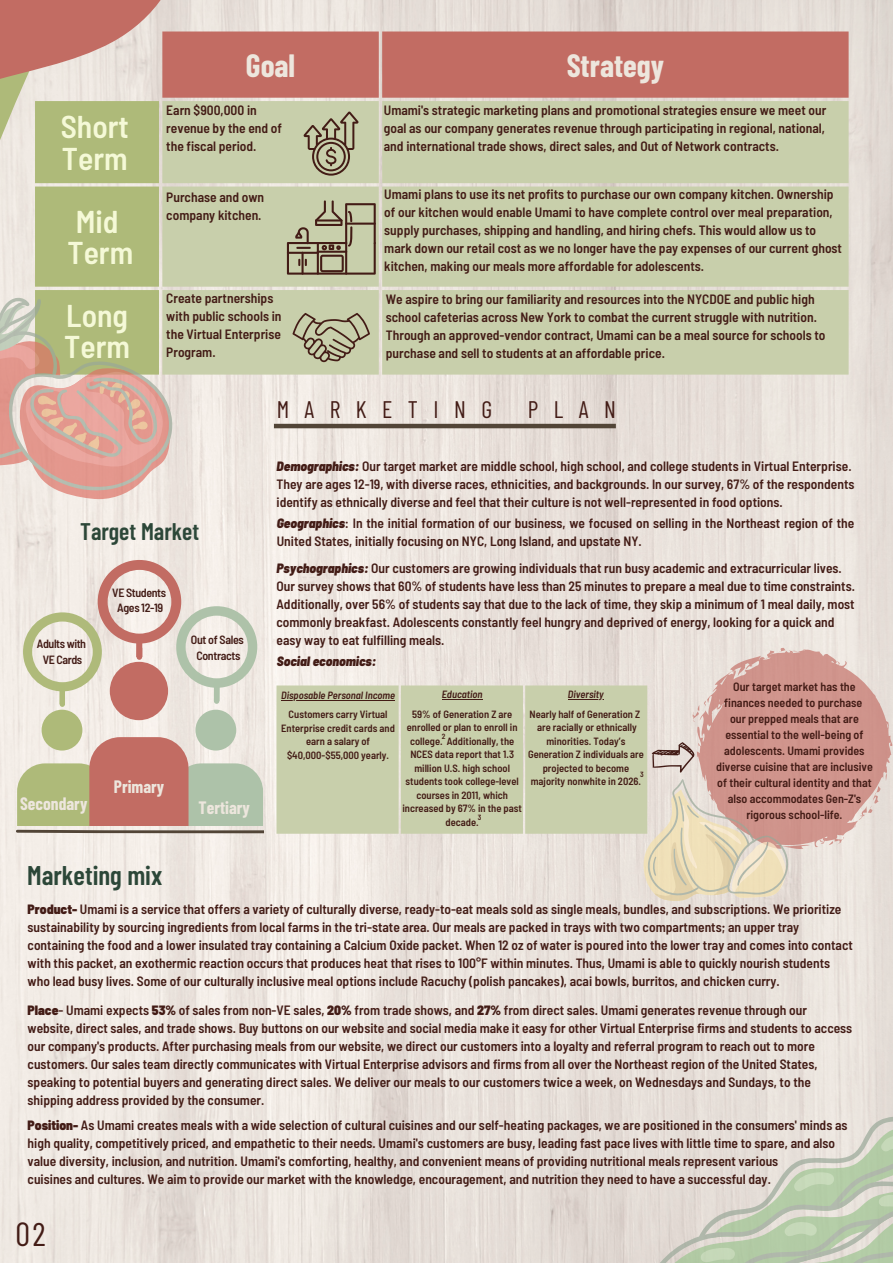
<style>
.page{position:relative;width:893px;height:1264px;background:#fff}
.page>*{position:absolute;margin:0;border:0;box-sizing:border-box;transform-origin:0 0}
.t1{font:33px "Barlow Condensed";color:#431c16}
.t2{font:600 semi-condensed 31.5px/31.5px "Barlow";color:#f5f9d7}
.t3{font:700 31.5px "Barlow Condensed";color:#ede6dd}
.t4{font:600 27px "Barlow Condensed";color:#2c4738}
.t5{font:600 24px "Barlow Condensed";color:#2c4738}
.t6{font:23.85px "Barlow Condensed";letter-spacing:.645em;color:#431c16}
.t7{font:700 17.55px "Barlow Condensed";color:#ede6dd}
.t8{font:600 semi-condensed 13.5px/18px "Barlow";color:#431c16}
.t9{font:italic 900 semi-condensed 13.5px "Barlow";color:#431c16}
.t10{font:600 semi-condensed 12px/16px "Barlow";color:#431c16;text-align:center}
.t11{font:600 semi-condensed 12px/15.9px "Barlow";letter-spacing:-.03em;color:#431c16;text-align:center}
.t12{font:600 semi-condensed 12px/15.9px "Barlow";letter-spacing:-.025em;color:#431c16;text-align:center}
.t13{font:600 semi-condensed 12px/15.9px "Barlow";letter-spacing:-.035em;color:#431c16;text-align:center}
.t14{font:600 semi-condensed 10.5px/13.5px "Barlow";color:#431c16;text-align:center}
.t15{font:italic 600 semi-condensed 10.5px "Barlow";color:#431c16}
.t16{font:600 semi-condensed 7.5px "Barlow";color:#431c16}
.s1{font-weight:900;font-style:italic}
.s2{font-weight:900}
</style>
<div class="page">
<img style="left:0;top:0;width:892px;height:1262px">
<svg style="left:205px;top:0;width:114px;height:101px;background:#eae3dd"></svg>
<svg style="left:0;top:0;width:205px;height:101px;background:#d5aaa1"></svg>
<div style="left:162px;top:31px;width:686px;height:67px;background:#c26c63"></div>
<div style="left:174px;top:101px;width:674px;height:273px;background:#c8cfab"></div>
<svg style="left:16px;top:737px;width:247px;height:96px;background:#c1a690"></svg>
<div style="left:42px;top:709px;width:40px;height:41px;background:#aeba79;border-radius:50%"></div>
<div style="left:195px;top:709px;width:41px;height:41px;background:#adc2a9;border-radius:50%"></div>
<div style="left:110px;top:661px;width:58px;height:59px;background:#c26c63;border-radius:50%"></div>
<svg style="left:23px;top:560px;width:234px;height:147px;background:#e2d4c9"></svg>
<hr style="left:274px;top:424px;width:341px;height:4px;background:#524537">
<svg style="left:601px;top:1098px;width:291px;height:164px;background:#e3dbd5"></svg>
<svg style="left:646px;top:1108px;width:246px;height:154px;background:#d3d5c6"></svg>
<svg style="left:0;top:101px;width:174px;height:398px;background:#c8bd98"></svg>
<svg style="left:303px;top:112px;width:55px;height:64px;background:#a7a286"></svg>
<svg style="left:287px;top:200px;width:89px;height:75px;background:#a8a487"></svg>
<hr style="left:315px;top:219px;width:27px;height:2px;background:#431c16">
<svg style="left:292px;top:313px;width:78px;height:49px;background:#adab8d"></svg>
<div style="left:276px;top:685px;width:345px;height:148px;background:#c8cfab"></div>
<hr style="left:281px;top:700px;width:114px;height:1px;background:#431c16">
<hr style="left:441px;top:699px;width:41px;height:1px;background:#431c16">
<hr style="left:568px;top:699px;width:35px;height:1px;background:#431c16">
<svg style="left:621px;top:648px;width:271px;height:268px;background:#dbbeb2"></svg>
<h2 class="t2" style="left:61px;top:110px;width:70px">Short<br>Term</h2>
<h2 class="t2" style="left:67px;top:204px;width:67px">Mid<br>Term</h2>
<h2 class="t2" style="left:64px;top:298px;width:67px">Long<br>Term</h2>
<h2 class="t3" style="left:246px;top:45px;width:51px">Goal</h2>
<h2 class="t3" style="left:566px;top:45px;width:99px">Strategy</h2>
<p class="t8" style="left:166px;top:101px;width:117px">Earn $900,000 in revenue by the end of the fiscal period.</p>
<p class="t8" style="left:166px;top:187px;width:99px">Purchase and own company kitchen.</p>
<p class="t8" style="left:166px;top:288px;width:117px">Create partnerships with public schools in the Virtual Enterprise<br>Program.</p>
<p class="t8" style="left:384px;top:101px;width:444px;text-align:justify">Umami's strategic marketing plans and promotional strategies ensure we meet our goal as our company generates revenue through participating in regional, national, and international trade shows, direct sales, and Out of Network contracts.</p>
<p class="t8" style="left:384px;top:185px;width:459px">Umami plans to use its net profits to purchase our own company kitchen. Ownership of our kitchen would enable Umami to have complete control over meal preparation, supply purchases, shipping and handling, and hiring chefs. This would allow us to mark down our retail cost as we no longer have the pay expenses of our current ghost kitchen, making our meals more affordable for adolescents.</p>
<p class="t8" style="left:386px;top:289px;width:441px">We aspire to bring our familiarity and resources into the NYCDOE and public high school cafeterias across New York to combat the current struggle with nutrition.<br>Through an approved-vendor contract, Umami can be a meal source for schools to purchase and sell to students at an affordable price.</p>
<h3 class="t6" style="left:277px;top:394px;width:217px">MARKETING</h3>
<h3 class="t6" style="left:528px;top:394px;width:89px">PLAN</h3>
<p class="t8" style="left:276px;top:456px;width:579px"><span class="s1">Demographics:</span> Our target market are middle school, high school, and college students in Virtual Enterprise.<br>They are ages 12-19, with diverse races, ethnicities, and backgrounds. In our survey, 67% of the respondents identify as ethnically diverse and feel that their culture is not well-represented in food options.</p>
<h3 class="t5" style="left:80px;top:515px;width:121px">Target Market</h3>
<p class="t13" style="left:37px;top:635px;width:51px">Adults with<br>VE Cards</p>
<p class="t11" style="left:112px;top:583px;width:55px">VE Students<br>Ages 12-19</p>
<p class="t12" style="left:191px;top:631px;width:54px">Out of Sales<br>Contracts</p>
<p class="t7" style="left:114px;top:776px;width:52px">Primary</p>
<p class="t7" style="left:20px;top:792px;width:69px">Secondary</p>
<p class="t7" style="left:198px;top:796px;width:53px">Tertiary</p>
<h3 class="t4" style="left:27px;top:858px;width:137px">Marketing mix</h3>
<p class="t8" style="left:277px;top:514px;width:579px"><span class="s1">Geographics</span>: In the initial formation of our business, we focused on selling in the Northeast region of the<br>United States, initially focusing on NYC, Long Island, and upstate NY.</p>
<p class="t8" style="left:276px;top:558px;width:580px"><span class="s1">Psychographics:</span> Our customers are growing individuals that run busy academic and extracurricular lives.<br>Our survey shows that 60% of students have less than 25 minutes to prepare a meal due to time constraints.<br>Additionally, over 56% of students say that due to the lack of time, they skip a minimum of 1 meal daily, most commonly breakfast. Adolescents constantly feel hungry and deprived of energy, looking for a quick and easy way to eat fulfilling meals.</p>
<p class="t9" style="left:277px;top:652px;width:101px">Social economics:</p>
<p class="t15" style="left:281px;top:688px;width:115px">Disposable Personal Income</p>
<p class="t14" style="left:281px;top:707px;width:115px">Customers carry Virtual<br>Enterprise credit cards and earn a salary of $40,000-$55,000 yearly.</p>
<p class="t15" style="left:441px;top:688px;width:42px">Education</p>
<p class="t14" style="left:402px;top:706px;width:121px">59% of Generation Z are enrolled or plan to enroll in college. Additionally, the<br>NCES data report that 1.3 million U.S. high school students took college-level courses in 2011, which increased by 67% in the past decade.</p>
<p class="t15" style="left:568px;top:688px;width:37px">Diversity</p>
<p class="t14" style="left:528px;top:706px;width:117px">Nearly half of Generation Z are racially or ethnically minorities. Today’s<br>Generation Z individuals are projected to become majority nonwhite in 2026.</p>
<p class="t16" style="left:442px;top:731px;width:5px">2</p>
<p class="t16" style="left:640px;top:770px;width:5px">3</p>
<p class="t16" style="left:477px;top:812px;width:5px">3</p>
<p class="t10" style="left:716px;top:678px;width:158px">Our target market has the finances needed to purchase our prepped meals that are essential to the well-being of adolescents. Umami provides diverse cuisine that are inclusive of their cultural identity and that also accommodates Gen-Z's rigorous school-life.</p>
<p class="t8" style="left:28px;top:899px;width:826px"><span class="s2">Product-</span> Umami is a service that offers a variety of culturally diverse, ready-to-eat meals sold as single meals, bundles, and subscriptions. We prioritize sustainability by sourcing ingredients from local farms in the tri-state area. Our meals are packed in trays with two compartments; an upper tray containing the food and a lower insulated tray containing a Calcium Oxide packet. When 12 oz of water is poured into the lower tray and comes into contact with this packet, an exothermic reaction occurs that produces heat that rises to 100°F within minutes. Thus, Umami is able to quickly nourish students who lead busy lives. Some of our culturally inclusive meal options include Racuchy (polish pancakes), acai bowls, burritos, and chicken curry.</p>
<p class="t8" style="left:28px;top:1000px;width:826px"><span class="s2">Place</span>- Umami expects <span class="s2">53%</span> of sales from non-VE sales, <span class="s2">20%</span> from trade shows, and <span class="s2">27%</span> from direct sales. Umami generates revenue through our website, direct sales, and trade shows. Buy buttons on our website and social media make it easy for other Virtual Enterprise firms and students to access our company's products. After purchasing meals from our website, we direct our customers into a loyalty and referral program to reach out to more customers. Our sales team directly communicates with Virtual Enterprise advisors and firms from all over the Northeast region of the United States, speaking to potential buyers and generating direct sales. We deliver our meals to our customers twice a week, on Wednesdays and Sundays, to the shipping address provided by the consumer.</p>
<p class="t8" style="left:28px;top:1115px;width:821px"><span class="s2">Position-</span> As Umami creates meals with a wide selection of cultural cuisines and our self-heating packages, we are positioned in the consumers' minds as high quality, competitively priced, and empathetic to their needs. Umami's customers are busy, leading fast pace lives with little time to spare, and also value diversity, inclusion, and nutrition. Umami's comforting, healthy, and convenient means of providing nutritional meals represent various<br>cuisines and cultures. We aim to provide our market with the knowledge, encouragement, and nutrition they need to have a successful day.</p>
<h1 class="t1" style="left:15px;top:1212px;width:32px">02</h1>
</div>
